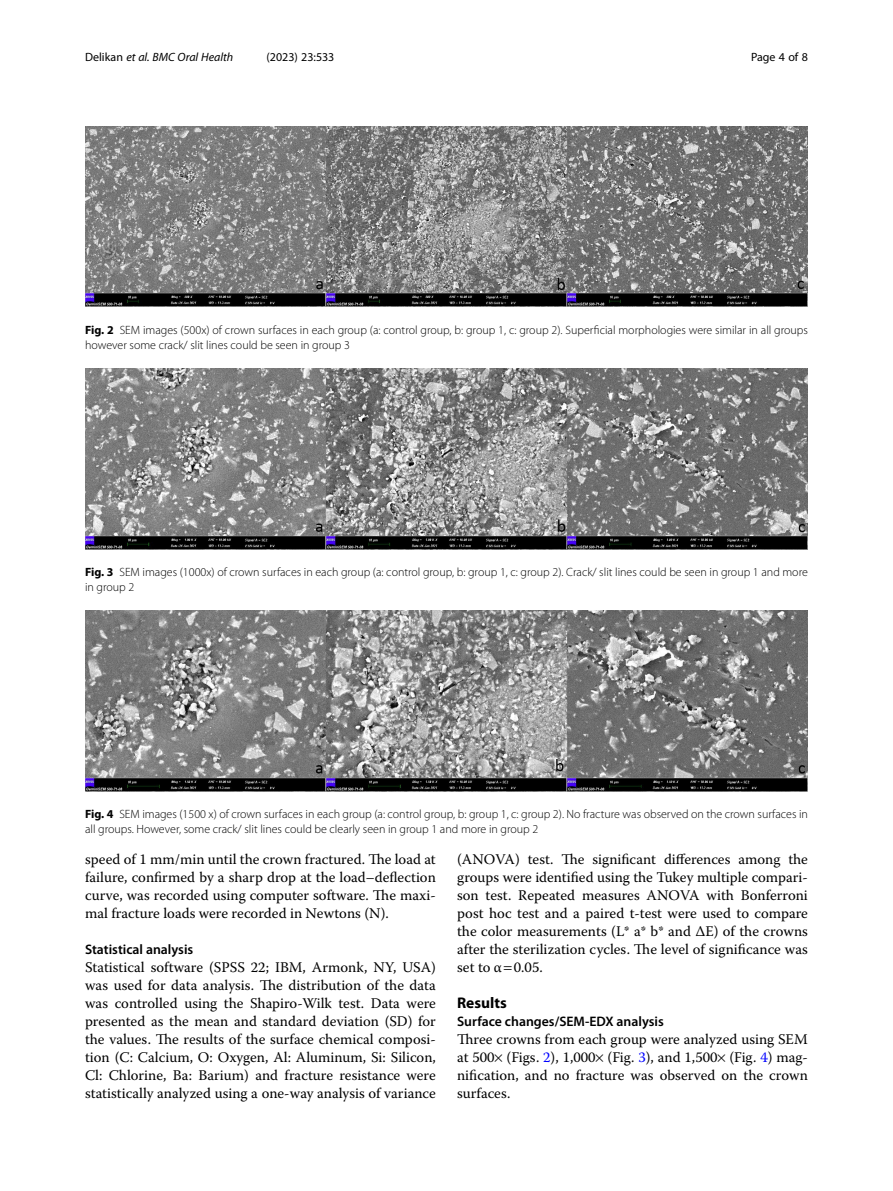
<style>
.page{position:relative;width:893px;height:1191px;background:#fff}
.page>*{position:absolute;margin:0;border:0;box-sizing:border-box;transform-origin:0 0}
.Head_1{font:700 15.45px "Myriad Pro";color:#000}
.Body_Text{font:14.7px/18px "Warnock Pro";color:#000;text-align:justify}
.Body_Text_Indent{font:14.7px/18px "Warnock Pro";color:#000;text-align:justify}
.Head_2_After_1{font:600 13.8px "Myriad Pro";color:#000}
.Head_2{font:600 13.8px "Myriad Pro";color:#000}
.Figure_Caption{font:300 12px/15px "Myriad Pro";color:#000}
.t1{font:italic 12px "Myriad Pro";color:#000}
.t2{font:12px "Myriad Pro";color:#000}
.s1{font-style:normal}
.s2{font-weight:700}
.s3{color:#00f}
</style>
<div class="page">
<img style="left:85px;top:610px;width:723px;height:181px">
<img style="left:85px;top:368px;width:723px;height:181px">
<img style="left:85px;top:126px;width:723px;height:181px">
<p class="t1" style="left:85px;top:50px;width:150px"><span class="s1">Delikan</span> et al. BMC Oral Health</p>
<p class="t2" style="left:266px;top:50px;width:70px">(2023) 23:533</p>
<p class="t2" style="left:751px;top:50px;width:58px">Page 4 of 8</p>
<p class="Figure_Caption" style="left:85px;top:322px;width:724px"><span class="s2">Fig. 2</span> SEM images (500x) of crown surfaces in each group (a: control group, b: group 1, c: group 2). Superficial morphologies were similar in all groups however some crack/ slit lines could be seen in group 3</p>
<p class="Figure_Caption" style="left:85px;top:565px;width:724px"><span class="s2">Fig. 3</span> SEM images (1000x) of crown surfaces in each group (a: control group, b: group 1, c: group 2). Crack/ slit lines could be seen in group 1 and more in group 2</p>
<p class="Figure_Caption" style="left:85px;top:807px;width:724px"><span class="s2">Fig. 4</span> SEM images (1500 x) of crown surfaces in each group (a: control group, b: group 1, c: group 2). No fracture was observed on the crown surfaces in all groups. However, some crack/ slit lines could be clearly seen in group 1 and more in group 2</p>
<p class="Body_Text_Indent" style="left:85px;top:850px;width:352px">speed of 1 mm/min until the crown fractured. The load at failure, confirmed by a sharp drop at the load–deflection curve, was recorded using computer software. The maxi&shy;mal fracture loads were recorded in Newtons (N).</p>
<p class="Head_2" style="left:85px;top:941px;width:110px">Statistical analysis</p>
<p class="Body_Text" style="left:85px;top:958px;width:352px">Statistical software (SPSS 22; IBM, Armonk, NY, USA) was used for data analysis. The distribution of the data was controlled using the Shapiro-Wilk test. Data were presented as the mean and standard deviation (SD) for the values. The results of the surface chemical composi&shy;tion (C: Calcium, O: Oxygen, Al: Aluminum, Si: Silicon, Cl: Chlorine, Ba: Barium) and fracture resistance were statistically analyzed using a one-way analysis of variance</p>
<p class="Body_Text" style="left:457px;top:850px;width:352px">(ANOVA) test. The significant differences among the groups were identified using the Tukey multiple compari&shy;son test. Repeated measures ANOVA with Bonferroni post hoc test and a paired t-test were used to compare the color measurements (L* a* b* and ΔE) of the crowns after the sterilization cycles. The level of significance was set to α 0.05.</p>
<p class="Head_1" style="left:457px;top:993px;width:51px">Results</p>
<p class="Head_2_After_1" style="left:457px;top:1013px;width:208px">Surface changes/SEM-EDX analysis</p>
<p class="Body_Text" style="left:457px;top:1030px;width:352px">Three crowns from each group were analyzed using SEM at 500 (Figs. <span class="s3">2</span>), 1,000 (Fig. <span class="s3">3</span>), and 1,500 (Fig. <span class="s3">4</span>) mag&shy;nification, and no fracture was observed on the crown surfaces.</p>
</div>
